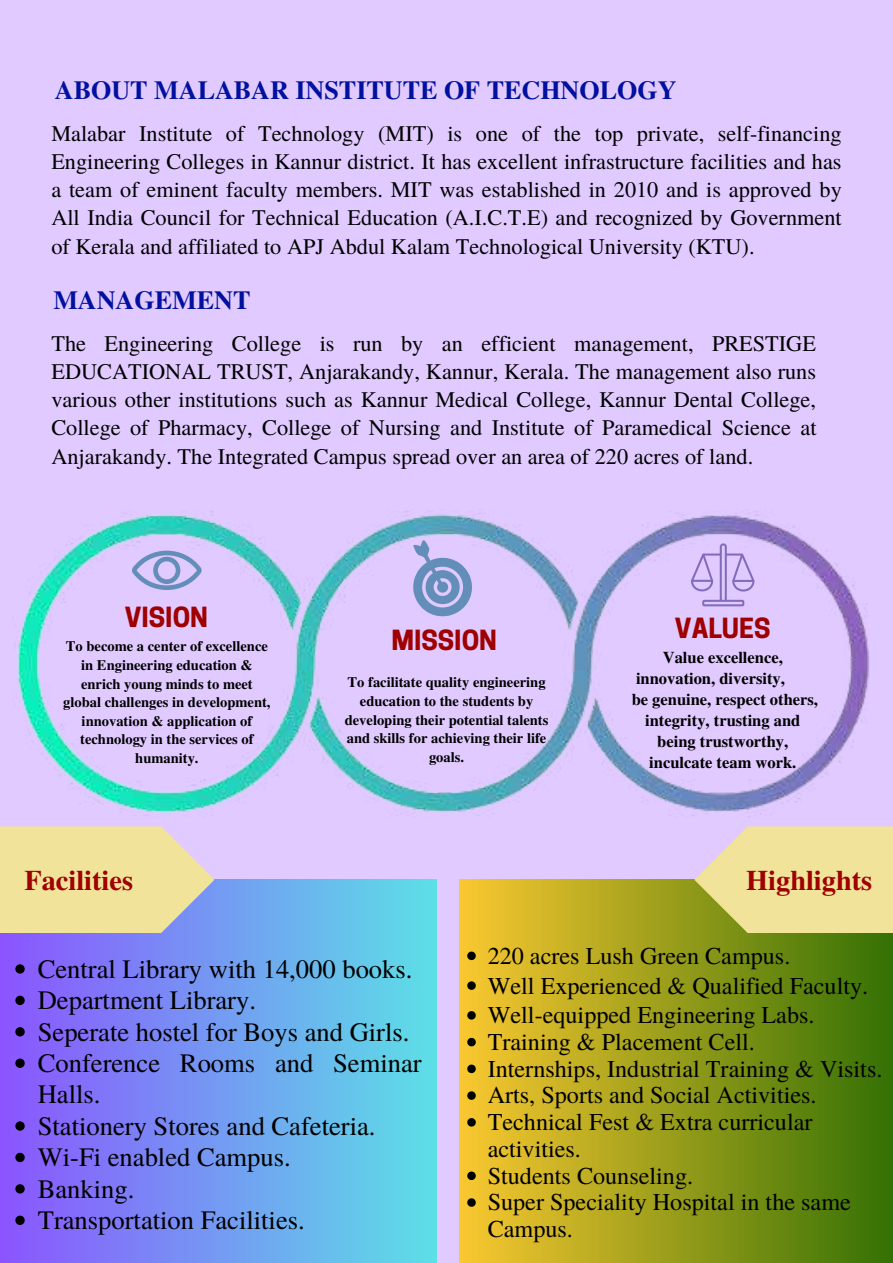
<style>
.page{position:relative;width:893px;height:1263px;background:#e1caff}
.page>*{position:absolute;margin:0;border:0;box-sizing:border-box;transform-origin:0 0}
.t1{font:700 28.35px "Te X Gyre Termes";color:#9f0000}
.t2{font:26.55px/31.4px "Te X Gyre Termes";color:#000}
.t3{font:700 26.1px "Te X Gyre Termes";color:#00109f}
.t4{font:700 26.1px "Cooper Hewitt";color:#9f0000}
.t5{font:24.15px/26.7px "Te X Gyre Termes";color:#000}
.t6{font:22.27px/28.1px "Te X Gyre Termes";color:#000;text-align:justify}
.t7{font:700 16.5px "Te X Gyre Termes";color:#000}
.t8{font:700 14.55px/18.6px "Te X Gyre Termes";color:#000;text-align:center}
</style>
<div class="page">
<div style="left:459px;top:880px;width:434px;height:383px;background:linear-gradient(to right,#fac830,#347105)"></div>
<div style="left:0;top:880px;width:436px;height:383px;background:linear-gradient(to right,#8b54ff,#5ddfe6)"></div>
<svg style="left:694px;top:838px;width:199px;height:95px"></svg>
<svg style="left:0;top:838px;width:214px;height:95px"></svg>
<img style="left:0;top:511px;width:893px;height:327px">
<svg style="left:132px;top:551px;width:70px;height:39px"></svg>
<svg style="left:413px;top:540px;width:59px;height:81px"></svg>
<svg style="left:691px;top:543px;width:63px;height:63px"></svg>
<svg style="left:15px;top:964px;width:10px;height:10px"></svg>
<svg style="left:15px;top:996px;width:10px;height:9px"></svg>
<svg style="left:15px;top:1027px;width:10px;height:9px"></svg>
<svg style="left:15px;top:1058px;width:10px;height:10px"></svg>
<svg style="left:15px;top:1121px;width:10px;height:10px"></svg>
<svg style="left:15px;top:1153px;width:10px;height:9px"></svg>
<svg style="left:15px;top:1184px;width:10px;height:9px"></svg>
<svg style="left:15px;top:1215px;width:10px;height:10px"></svg>
<svg style="left:467px;top:951px;width:9px;height:9px"></svg>
<svg style="left:467px;top:981px;width:9px;height:9px"></svg>
<svg style="left:467px;top:1011px;width:9px;height:8px"></svg>
<svg style="left:467px;top:1038px;width:9px;height:8px"></svg>
<svg style="left:467px;top:1064px;width:9px;height:9px"></svg>
<svg style="left:467px;top:1091px;width:9px;height:9px"></svg>
<svg style="left:467px;top:1118px;width:9px;height:8px"></svg>
<svg style="left:467px;top:1171px;width:9px;height:9px"></svg>
<svg style="left:467px;top:1198px;width:9px;height:9px"></svg>
<p class="t3" style="left:55px;top:70px;width:623px">ABOUT MALABAR INSTITUTE OF TECHNOLOGY</p>
<p class="t6" style="left:51px;top:118px;width:792px">Malabar Institute of Technology (MIT) is one of the top private, self-financing Engineering Colleges in Kannur district. It has excellent infrastructure facilities and has a team of eminent faculty members. MIT was established in 2010 and is approved by All India Council for Technical Education (A.I.C.T.E) and recognized by Government of Kerala and affiliated to APJ Abdul Kalam Technological University (KTU).</p>
<p class="t3" style="left:53px;top:280px;width:198px">MANAGEMENT</p>
<p class="t6" style="left:51px;top:328px;width:766px">The Engineering College is run by an efficient management, PRESTIGE EDUCATIONAL TRUST, Anjarakandy, Kannur, Kerala. The management also runs various other institutions such as Kannur Medical College, Kannur Dental College, College of Pharmacy, College of Nursing and Institute of Paramedical Science at Anjarakandy. The Integrated Campus spread over an area of 220 acres of land.</p>
<p class="t4" style="left:125px;top:607px;width:85px">VISION</p>
<p class="t8" style="left:63px;top:636px;width:209px">To become a center of excellence in Engineering education &amp; enrich young minds to meet global challenges in development, innovation &amp; application of technology in the services of humanity.</p>
<p class="t4" style="left:391px;top:630px;width:107px">MISSION</p>
<p class="t8" style="left:345px;top:672px;width:205px">To facilitate quality engineering education to the students by developing their potential talents and skills for achieving their life goals.</p>
<p class="t4" style="left:675px;top:618px;width:97px">VALUES</p>
<p class="t7" style="left:663px;top:644px;width:121px">Value excellence,</p>
<p class="t7" style="left:636px;top:665px;width:150px">innovation, diversity,</p>
<p class="t7" style="left:631px;top:687px;width:188px">be genuine, respect others,</p>
<p class="t7" style="left:645px;top:708px;width:157px">integrity, trusting and</p>
<p class="t7" style="left:657px;top:729px;width:132px">being trustworthy,</p>
<p class="t7" style="left:649px;top:750px;width:148px">inculcate team work.</p>
<p class="t1" style="left:25px;top:858px;width:110px">Facilities</p>
<p class="t1" style="left:746px;top:858px;width:127px">Highlights</p>
<p class="t2" style="left:38px;top:952px;width:385px">Central Library with 14,000 books.<br>Department Library.<br>Seperate hostel for Boys and Girls.<br>Conference Rooms and Seminar<br>Halls.<br>Stationery Stores and Cafeteria.<br>Wi-Fi enabled Campus.<br>Banking.<br>Transportation Facilities.</p>
<p class="t5" style="left:488px;top:939px;width:382px;line-height:29.8px">220 acres Lush Green Campus.<br>Well Experienced &amp; Qualified Faculty.<br>Well-equipped Engineering Labs.</p>
<p class="t5" style="left:488px;top:1027px;width:396px">Training &amp; Placement Cell.<br>Internships, Industrial Training &amp; Visits.<br>Arts, Sports and Social Activities.<br>Technical Fest &amp; Extra curricular activities.<br>Students Counseling.<br>Super Speciality Hospital in the same<br>Campus.</p>
</div>
